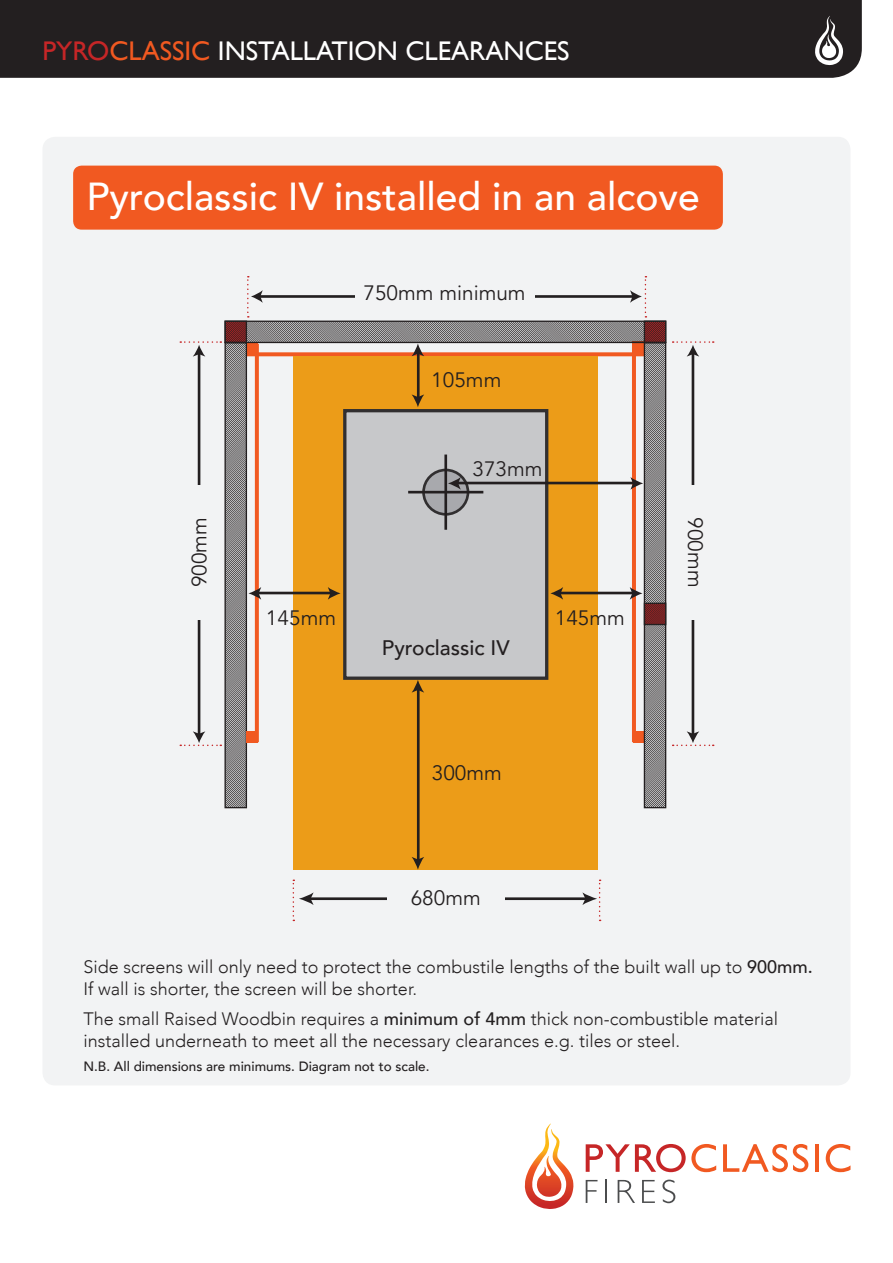
<style>
.page{position:relative;width:893px;height:1263px;background:#fff}
.page>*{position:absolute;margin:0;border:0;box-sizing:border-box;transform-origin:0 0}
.t1{font:500 39px "Avenir";color:#fff}
.t2{font:27px "Gill Sans";color:#fff}
.t3{font:500 21px "Avenir";color:#231f20}
.t4{font:20.85px "Avenir";color:#231f20}
.t5{font:300 18px/21.6px "Avenir";color:#231f20}
.t6{font:500 13.5px "Avenir";color:#231f20}
.s1{color:#c62627}
.s2{color:#f15921}
.s3{font-weight:500}
</style>
<div class="page">
<div style="left:0;top:0;width:862px;height:78px;background:#231f20"></div>
<svg style="left:815px;top:16px;width:28px;height:49px"></svg>
<svg style="left:586px;top:1144px;width:130px;height:28px"></svg>
<svg style="left:723px;top:1144px;width:85px;height:28px"></svg>
<hr style="left:815px;top:1144px;width:4px;height:28px;background:#f15921">
<svg style="left:826px;top:1144px;width:24px;height:28px"></svg>
<svg style="left:586px;top:1180px;width:11px;height:23px"></svg>
<hr style="left:605px;top:1180px;width:2px;height:23px;background:#4b4c4d">
<svg style="left:618px;top:1180px;width:17px;height:23px"></svg>
<svg style="left:642px;top:1180px;width:13px;height:23px"></svg>
<svg style="left:662px;top:1179px;width:13px;height:24px"></svg>
<svg style="left:525px;top:1123px;width:48px;height:86px"></svg>
<div style="left:42px;top:137px;width:808px;height:948px;background:#f2f3f4;border-radius:13px"></div>
<div style="left:73px;top:166px;width:650px;height:64px;background:#f15921;border-radius:9px"></div>
<div style="left:293px;top:356px;width:305px;height:514px;background:#ec9c18"></div>
<hr style="left:417px;top:685px;width:3px;height:178px;background:#231f20">
<svg style="left:412px;top:857px;width:12px;height:13px"></svg>
<hr style="left:692px;top:352px;width:2px;height:383px;background:#231f20">
<div style="left:679px;top:485px;width:30px;height:135px;background:#f2f3f4"></div>
<svg style="left:673px;top:341px;width:41px;height:16px"></svg>
<svg style="left:673px;top:731px;width:41px;height:15px"></svg>
<hr style="left:306px;top:897px;width:283px;height:3px;background:#231f20">
<div style="left:387px;top:884px;width:117px;height:29px;background:#f2f3f4"></div>
<svg style="left:582px;top:879px;width:19px;height:42px"></svg>
<svg style="left:293px;top:879px;width:21px;height:42px"></svg>
<svg style="left:180px;top:276px;width:486px;height:532px"></svg>
<p class="t2" style="left:42px;top:35px;width:529px"><span class="s1">PYRO</span><span class="s2">CLASSIC</span> INSTALLATION CLEARANCES</p>
<p class="t1" style="left:86px;top:163px;width:615px">Pyroclassic IV installed in an alcove</p>
<p class="t4" style="left:363px;top:281px;width:164px">750mm minimum</p>
<p class="t4" style="left:431px;top:367px;width:72px">105mm</p>
<p class="t4" style="left:187px;top:587px;width:72px;rotate:-90deg">900mm</p>
<p class="t4" style="left:472px;top:456px;width:72px">373mm</p>
<p class="t4" style="left:266px;top:606px;width:72px">145mm</p>
<p class="t4" style="left:555px;top:606px;width:72px">145mm</p>
<p class="t3" style="left:382px;top:629px;width:129px">Pyroclassic IV</p>
<p class="t4" style="left:432px;top:760px;width:72px">300mm</p>
<p class="t4" style="left:411px;top:885px;width:72px">680mm</p>
<p class="t4" style="left:708px;top:517px;width:72px;rotate:90deg">900mm</p>
<p class="t5" style="left:83px;top:956px;width:731px">Side screens will only need to protect the combustile lengths of the built wall up to <span class="s3">900mm.<br></span>If wall is shorter, the screen will be shorter.</p>
<p class="t5" style="left:83px;top:1008px;width:696px">The small Raised Woodbin requires a <span class="s3">minimum of 4mm</span> thick non-combustible material installed underneath to meet all the necessary clearances e.g. tiles or steel.</p>
<p class="t6" style="left:83px;top:1055px;width:348px">N.B. All dimensions are minimums. Diagram not to scale.</p>
</div>
